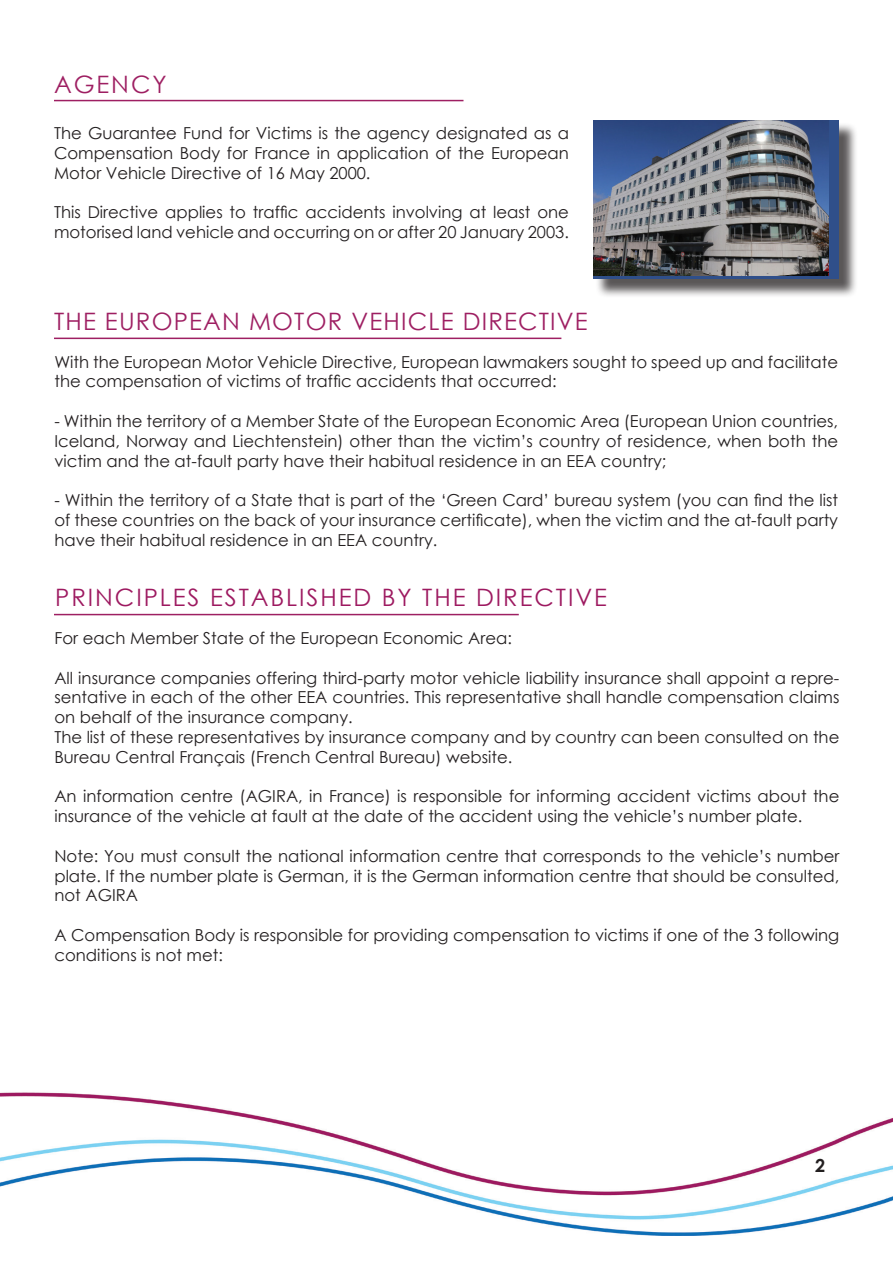
<style>
.page{position:relative;width:893px;height:1263px;background:#fff}
.page>*{position:absolute;margin:0;border:0;box-sizing:border-box;transform-origin:0 0}
.t1{font:24px "Century Gothic";letter-spacing:.05em;color:#9e1f62}
.t2{font:24px "Century Gothic";letter-spacing:.08em;color:#9d1960}
.t3{font:700 18px "Century Gothic";color:#231f20}
.t4{font:16.5px/19.8px "Century Gothic";color:#231f20;text-align:justify}
</style>
<div class="page">
<img style="left:0;top:1092px;width:893px;height:143px">
<hr style="left:54px;top:338px;width:507px;height:1px;background:#9e1f62">
<hr style="left:54px;top:100px;width:409px;height:1px;background:#9e1f62">
<hr style="left:54px;top:614px;width:465px;height:1px;background:#9e1f62">
<div style="left:595px;top:123px;width:263px;height:175px;background:#231f20;opacity:.75"></div>
<div style="left:593px;top:120px;width:246px;height:159px;background:#2f4f8a"></div>
<img style="left:593px;top:120px;width:236px;height:155px">
<p class="t1" style="left:54px;top:67px;width:114px">AGENCY</p>
<p class="t4" style="left:54px;top:123px;width:516px">The Guarantee Fund for Victims is the agency designated as a Compensation Body for France in application of the European Motor Vehicle Directive of 16 May 2000.</p>
<p class="t4" style="left:54px;top:202px;width:516px">This Directive applies to traffic accidents involving at least one motorised land vehicle and occurring on or after 20 January 2003.</p>
<p class="t1" style="left:54px;top:304px;width:535px">THE EUROPEAN MOTOR VEHICLE DIRECTIVE</p>
<p class="t4" style="left:54px;top:352px;width:785px">With the European Motor Vehicle Directive, European lawmakers sought to speed up and facilitate the compensation of victims of traffic accidents that occurred:</p>
<p class="t4" style="left:54px;top:411px;width:785px">- Within the territory of a Member State of the European Economic Area (European Union countries, Iceland, Norway and Liechtenstein) other than the victim’s country of residence, when both the victim and the at-fault party have their habitual residence in an EEA country;</p>
<p class="t4" style="left:54px;top:490px;width:785px">- Within the territory of a State that is part of the ‘Green Card’ bureau system (you can find the list of these countries on the back of your insurance certificate), when the victim and the at-fault party have their habitual residence in an EEA country.</p>
<p class="t2" style="left:55px;top:581px;width:553px">PRINCIPLES ESTABLISHED BY THE DIRECTIVE</p>
<p class="t4" style="left:54px;top:628px;width:459px">For each Member State of the European Economic Area:</p>
<p class="t4" style="left:54px;top:667px;width:786px">All insurance companies offering third-party motor vehicle liability insurance shall appoint a repre&shy;sentative in each of the other EEA countries. This representative shall handle compensation claims on behalf of the insurance company.</p>
<p class="t4" style="left:54px;top:727px;width:786px">The list of these representatives by insurance company and by country can been consulted on the<br>Bureau Central Français (French Central Bureau) website.</p>
<p class="t4" style="left:54px;top:786px;width:786px">An information centre (AGIRA, in France) is responsible for informing accident victims about the insurance of the vehicle at fault at the date of the accident using the vehicle’s number plate.</p>
<p class="t4" style="left:54px;top:846px;width:786px">Note: You must consult the national information centre that corresponds to the vehicle’s number plate. If the number plate is German, it is the German information centre that should be consulted, not AGIRA</p>
<p class="t4" style="left:54px;top:925px;width:786px">A Compensation Body is responsible for providing compensation to victims if one of the 3 following conditions is not met:</p>
<p class="t3" style="left:815px;top:1151px;width:12px">2</p>
</div>
